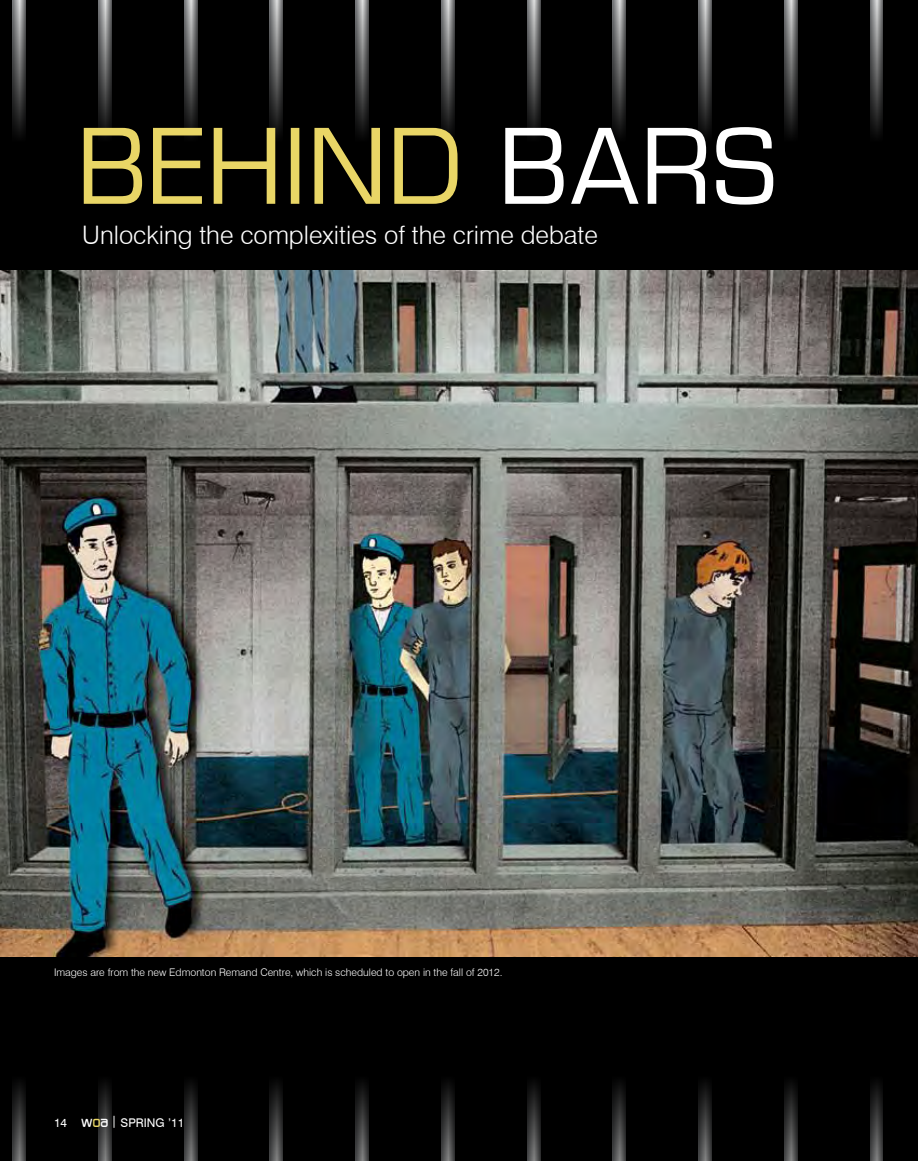
<style>
.page{position:relative;width:918px;height:1161px;background:#000}
.page>*{position:absolute;margin:0;border:0;box-sizing:border-box;transform-origin:0 0}
.t1{font:101.25px "Eurostile";letter-spacing:.01em;color:#e9d666}
.t2{font:300 25.5px "Swiss 721 BT";color:#fff}
.t3{font:12px "Swiss 721 BT";color:#fff}
.t4{font:300 10.5px "Swiss 721 BT";color:#fff}
.s1{color:#fff}
.s2{font-family:"Bazouk SSK";font-size:15px}
.s3{font-family:"Bazouk SSK";font-size:15px;color:#e9d666}
</style>
<div class="page">
<svg style="left:99px;top:0;width:12px;height:136px;background:#575859"></svg>
<svg style="left:784px;top:0;width:13px;height:136px;background:#555656"></svg>
<svg style="left:184px;top:0;width:13px;height:136px;background:#555656"></svg>
<svg style="left:270px;top:0;width:13px;height:136px;background:#555556"></svg>
<svg style="left:356px;top:0;width:13px;height:136px;background:#555556"></svg>
<svg style="left:441px;top:0;width:13px;height:136px;background:#555657"></svg>
<svg style="left:527px;top:0;width:13px;height:136px;background:#555656"></svg>
<svg style="left:613px;top:0;width:13px;height:136px;background:#555556"></svg>
<svg style="left:699px;top:0;width:12px;height:136px;background:#575859"></svg>
<svg style="left:870px;top:0;width:13px;height:135px;background:#555657"></svg>
<svg style="left:13px;top:0;width:13px;height:136px;background:#555556"></svg>
<svg style="left:99px;top:956px;width:12px;height:205px"></svg>
<svg style="left:784px;top:956px;width:13px;height:205px"></svg>
<svg style="left:184px;top:956px;width:13px;height:205px"></svg>
<svg style="left:270px;top:956px;width:13px;height:205px"></svg>
<svg style="left:356px;top:956px;width:13px;height:205px"></svg>
<svg style="left:441px;top:956px;width:13px;height:205px"></svg>
<svg style="left:527px;top:956px;width:13px;height:205px"></svg>
<svg style="left:613px;top:956px;width:13px;height:205px"></svg>
<svg style="left:699px;top:956px;width:12px;height:205px"></svg>
<svg style="left:870px;top:956px;width:13px;height:205px"></svg>
<svg style="left:13px;top:956px;width:13px;height:205px"></svg>
<img style="left:0;top:270px;width:918px;height:686px">
<h1 class="t1" style="left:78px;top:106px;width:700px">BEHIND <span class="s1">BARS</span></h1>
<h2 class="t2" style="left:82px;top:219px;width:517px">Unlocking the complexities of the crime debate</h2>
<p class="t4" style="left:54px;top:966px;width:450px">Images are from the new Edmonton Remand Centre, which is scheduled to open in the fall of 2012.</p>
<p class="t3" style="left:54px;top:1115px;width:132px">14 <span class="s2">w</span><span class="s3">o</span><span class="s2">a</span> | SPRING ’11</p>
</div>
